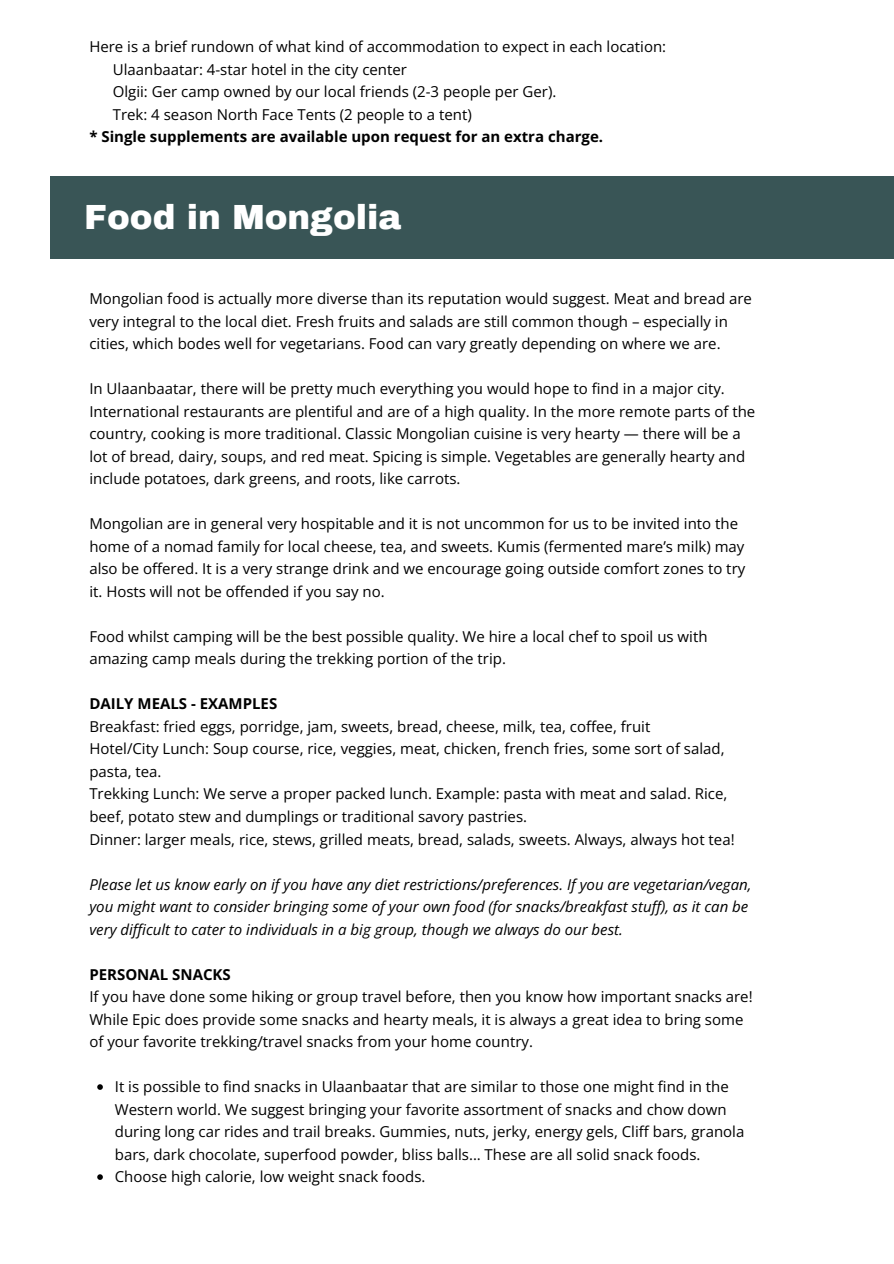
<style>
.page{position:relative;width:894px;height:1264px;background:#fff}
.page>*{position:absolute;margin:0;border:0;box-sizing:border-box;transform-origin:0 0}
.t1{font:900 34.2px "Archivo";color:#fff}
.t2{font:15px/22.5px "Open Sans";color:#000}
.t3{font:italic 15px/22.5px "Open Sans";color:#000}
.t4{font:700 15px "Open Sans";color:#000}
</style>
<div class="page">
<div style="left:50px;top:177px;width:843px;height:82px;background:#395556"></div>
<svg style="left:97px;top:1084px;width:6px;height:5px"></svg>
<svg style="left:97px;top:1174px;width:6px;height:5px"></svg>
<p class="t2" style="left:113px;top:35px;width:554px;text-indent:-23px">Here is a brief rundown of what kind of accommodation to expect in each location:<br>Ulaanbaatar: 4-star hotel in the city center<br>Olgii: Ger camp owned by our local friends (2-3 people per Ger).<br>Trek: 4 season North Face Tents (2 people to a tent)</p>
<p class="t4" style="left:89px;top:126px;width:515px">* Single supplements are available upon request for an extra charge.</p>
<h1 class="t1" style="left:84px;top:198px;width:318px">Food in Mongolia</h1>
<p class="t2" style="left:89px;top:287px;width:664px">Mongolian food is actually more diverse than its reputation would suggest. Meat and bread are very integral to the local diet. Fresh fruits and salads are still common though – especially in cities, which bodes well for vegetarians. Food can vary greatly depending on where we are.</p>
<p class="t2" style="left:89px;top:377px;width:667px">In Ulaanbaatar, there will be pretty much everything you would hope to find in a major city.<br>International restaurants are plentiful and are of a high quality. In the more remote parts of the country, cooking is more traditional. Classic Mongolian cuisine is very hearty — there will be a lot of bread, dairy, soups, and red meat. Spicing is simple. Vegetables are generally hearty and include potatoes, dark greens, and roots, like carrots.</p>
<p class="t2" style="left:89px;top:512px;width:657px">Mongolian are in general very hospitable and it is not uncommon for us to be invited into the home of a nomad family for local cheese, tea, and sweets. Kumis (fermented mare’s milk) may also be offered. It is a very strange drink and we encourage going outside comfort zones to try it. Hosts will not be offended if you say no.</p>
<p class="t2" style="left:89px;top:625px;width:619px">Food whilst camping will be the best possible quality. We hire a local chef to spoil us with amazing camp meals during the trekking portion of the trip.</p>
<p class="t4" style="left:89px;top:693px;width:189px">DAILY MEALS - EXAMPLES</p>
<p class="t2" style="left:89px;top:715px;width:646px">Breakfast: fried eggs, porridge, jam, sweets, bread, cheese, milk, tea, coffee, fruit<br>Hotel/City Lunch: Soup course, rice, veggies, meat, chicken, french fries, some sort of salad, pasta, tea.<br>Trekking Lunch: We serve a proper packed lunch. Example: pasta with meat and salad. Rice, beef, potato stew and dumplings or traditional savory pastries.<br>Dinner: larger meals, rice, stews, grilled meats, bread, salads, sweets. Always, always hot tea!</p>
<p class="t3" style="left:89px;top:872px;width:663px">Please let us know early on if you have any diet restrictions/preferences. If you are vegetarian/vegan, you might want to consider bringing some of your own food (for snacks/breakfast stuff), as it can be very difficult to cater to individuals in a big group, though we always do our best.</p>
<p class="t4" style="left:89px;top:963px;width:143px">PERSONAL SNACKS</p>
<p class="t2" style="left:89px;top:985px;width:664px">If you have done some hiking or group travel before, then you know how important snacks are!<br>While Epic does provide some snacks and hearty meals, it is always a great idea to bring some of your favorite trekking/travel snacks from your home country.</p>
<p class="t2" style="left:115px;top:1075px;width:631px">It is possible to find snacks in Ulaanbaatar that are similar to those one might find in the Western world. We suggest bringing your favorite assortment of snacks and chow down during long car rides and trail breaks. Gummies, nuts, jerky, energy gels, Cliff bars, granola bars, dark chocolate, superfood powder, bliss balls… These are all solid snack foods.<br>Choose high calorie, low weight snack foods.</p>
</div>
